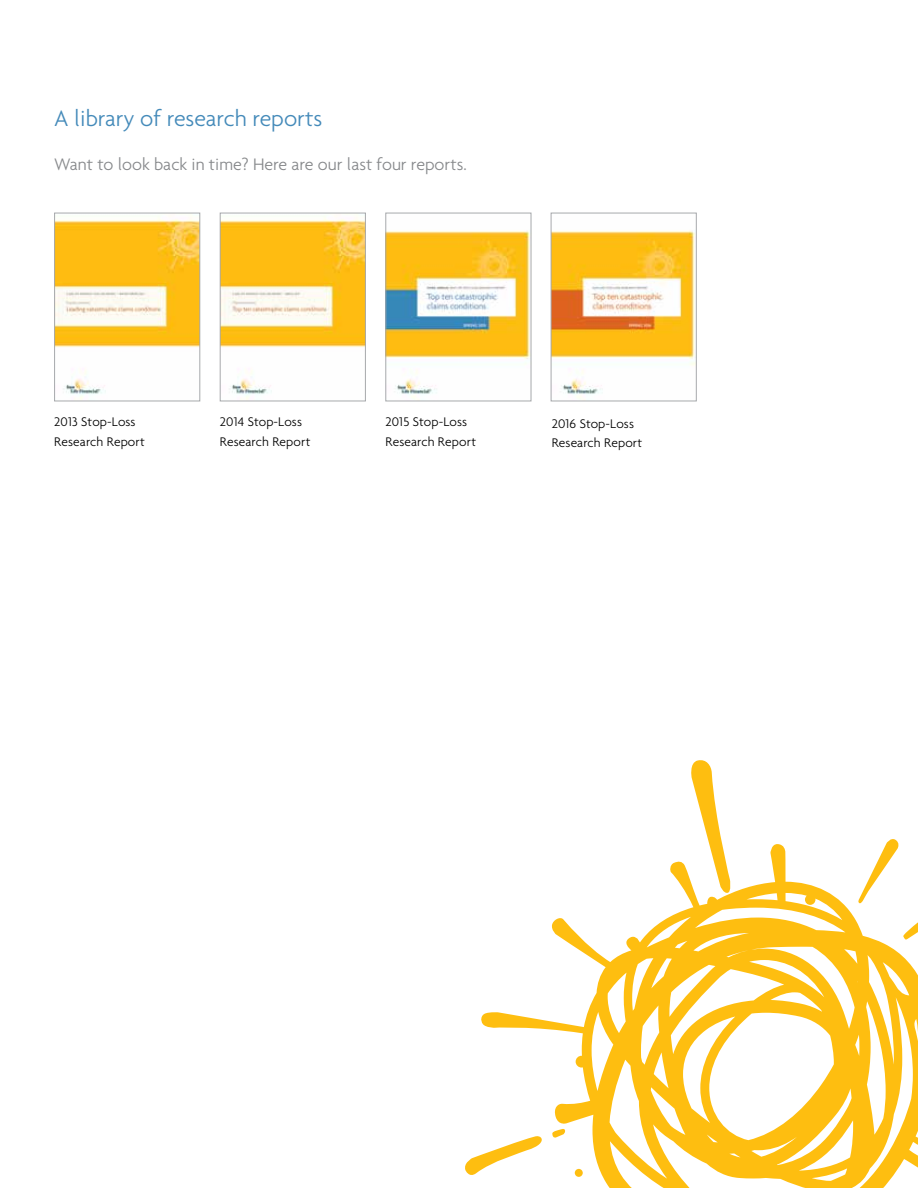
<style>
.page{position:relative;width:918px;height:1188px;background:#fff}
.page>*{position:absolute;margin:0;border:0;box-sizing:border-box;transform-origin:0 0}
.t1{font:300 24px "Agenda";color:#3a84b6}
.t2{font:300 18px "Agenda";color:#808285}
.t3{font:300 13.5px/19.5px "Agenda";letter-spacing:.01em;color:#000}
</style>
<div class="page">
<img style="left:56px;top:216px;width:142px;height:183px">
<div style="left:54px;top:213px;width:146px;height:188px;border:1px solid #a7a9ac"></div>
<img style="left:387px;top:231px;width:142px;height:167px">
<div style="left:385px;top:213px;width:146px;height:188px;border:1px solid #a7a9ac"></div>
<img style="left:222px;top:216px;width:142px;height:183px">
<div style="left:220px;top:213px;width:146px;height:188px;border:1px solid #a7a9ac"></div>
<img style="left:553px;top:230px;width:142px;height:168px">
<div style="left:551px;top:213px;width:146px;height:188px;border:1px solid #a7a9ac"></div>
<svg style="left:465px;top:760px;width:453px;height:428px"></svg>
<h1 class="t1" style="left:54px;top:105px;width:270px">A library of research reports</h1>
<h2 class="t2" style="left:54px;top:154px;width:414px">Want to look back in time? Here are our last four reports.</h2>
<p class="t3" style="left:54px;top:412px;width:92px">2013 Stop-Loss<br>Research Report</p>
<p class="t3" style="left:386px;top:412px;width:92px">2015 Stop-Loss<br>Research Report</p>
<p class="t3" style="left:220px;top:412px;width:92px">2014 Stop-Loss<br>Research Report</p>
<p class="t3" style="left:552px;top:413px;width:92px">2016 Stop-Loss<br>Research Report</p>
</div>
